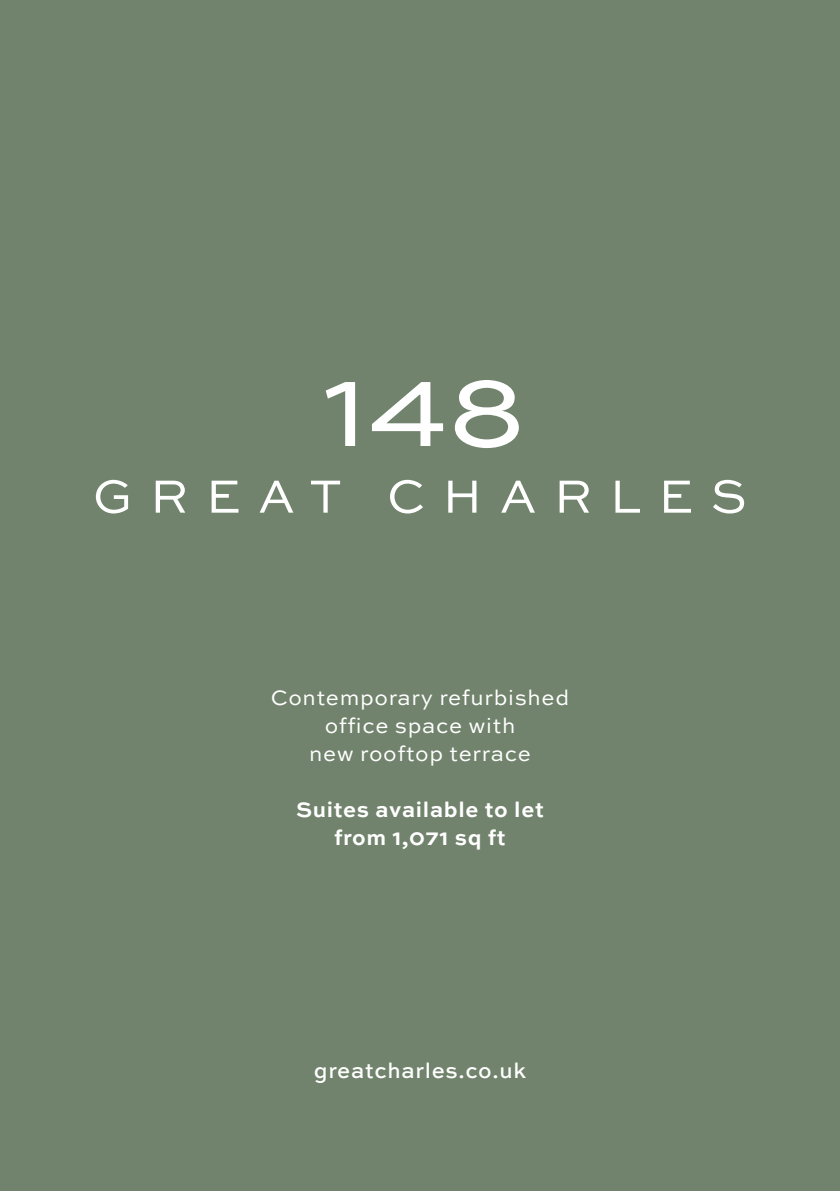
<style>
.page{position:relative;width:840px;height:1191px;background:#fff}
.page>*{position:absolute;margin:0;border:0;box-sizing:border-box;transform-origin:0 0}
.t1{font:22px/28px "Sweet Sans Pro";letter-spacing:.03em;color:#fff;text-align:center}
.t2{font:700 22px "Sweet Sans Pro";letter-spacing:.03em;color:#fff}
.t3{font:500 22px "Sweet Sans Pro";letter-spacing:.03em;color:#fff}
</style>
<div class="page">
<div style="left:0;top:0;width:839px;height:1191px;background:#71836c"></div>
<svg style="left:325px;top:382px;width:30px;height:64px"></svg>
<svg style="left:372px;top:382px;width:71px;height:64px"></svg>
<svg style="left:454px;top:380px;width:64px;height:68px"></svg>
<svg style="left:96px;top:480px;width:32px;height:33px"></svg>
<svg style="left:156px;top:480px;width:29px;height:32px"></svg>
<svg style="left:211px;top:480px;width:27px;height:32px"></svg>
<svg style="left:260px;top:480px;width:33px;height:32px"></svg>
<svg style="left:311px;top:480px;width:29px;height:32px"></svg>
<svg style="left:390px;top:480px;width:33px;height:33px"></svg>
<svg style="left:448px;top:480px;width:28px;height:32px"></svg>
<svg style="left:501px;top:480px;width:33px;height:32px"></svg>
<svg style="left:559px;top:480px;width:29px;height:32px"></svg>
<svg style="left:615px;top:480px;width:24px;height:32px"></svg>
<svg style="left:664px;top:480px;width:26px;height:32px"></svg>
<svg style="left:713px;top:480px;width:30px;height:33px"></svg>
<p class="t1" style="left:271px;top:683px;width:299px">Contemporary refurbished office space with<br>new rooftop terrace</p>
<p class="t2" style="left:296px;top:793px;width:249px">Suites available to let</p>
<p class="t2" style="left:334px;top:821px;width:173px">from 1,071 sq ft</p>
<p class="t3" style="left:314px;top:1054px;width:213px">greatcharles.co.uk</p>
</div>
